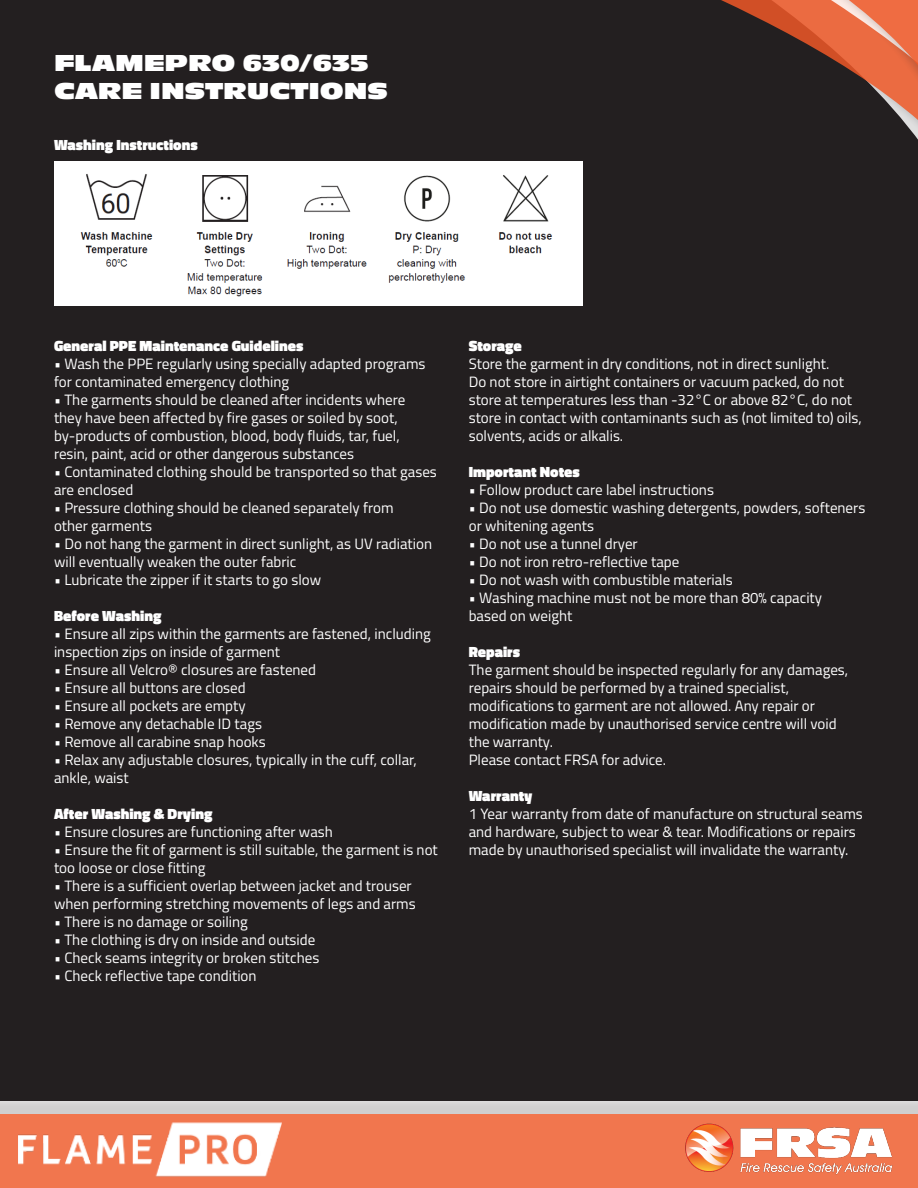
<style>
.page{position:relative;width:918px;height:1188px;background:#fff}
.page>*{position:absolute;margin:0;border:0;box-sizing:border-box;transform-origin:0 0}
.t1{font:24px "Antique Oli Nor D";color:#fff}
.t2{font:15px/18px "Titillium Web";color:#fff}
.t3{font:900 15px "Titillium Web";color:#fff}
</style>
<div class="page">
<div style="left:0;top:0;width:918px;height:1091px;background:#231f20"></div>
<div style="left:0;top:1091px;width:918px;height:97px;background:#231f20;opacity:.26"></div>
<div style="left:0;top:1114px;width:918px;height:74px;background:#f1764e"></div>
<img style="left:685px;top:1123px;width:208px;height:52px">
<div style="left:681px;top:338px;width:110px;height:205px;background:#231f20"></div>
<div style="left:717px;top:338px;width:74px;height:102px;background:#231f20"></div>
<div style="left:791px;top:338px;width:127px;height:240px;background:#231f20"></div>
<div style="left:651px;top:0;width:267px;height:337px;background:#231f20"></div>
<svg style="left:670px;top:0;width:248px;height:338px"></svg>
<img style="left:18px;top:1122px;width:263px;height:55px">
<img style="left:54px;top:162px;width:529px;height:143px">
<p class="t1" style="left:54px;top:49px;width:316px">FLAMEPRO 630/635</p>
<p class="t1" style="left:54px;top:78px;width:335px">CARE INSTRUCTIONS</p>
<p class="t3" style="left:54px;top:134px;width:145px">Washing Instructions</p>
<p class="t3" style="left:54px;top:335px;width:251px">General PPE Maintenance Guidelines</p>
<p class="t2" style="left:54px;top:354px;width:373px">• Wash the PPE regularly using specially adapted programs</p>
<p class="t2" style="left:54px;top:372px;width:237px">for contaminated emergency clothing</p>
<p class="t2" style="left:54px;top:390px;width:353px">• The garments should be cleaned after incidents where</p>
<p class="t2" style="left:54px;top:408px;width:345px">they have been affected by fire gases or soiled by soot,</p>
<p class="t2" style="left:54px;top:426px;width:347px">by-products of combustion, blood, body fluids, tar, fuel,</p>
<p class="t2" style="left:54px;top:444px;width:302px">resin, paint, acid or other dangerous substances</p>
<p class="t2" style="left:54px;top:462px;width:384px">• Contaminated clothing should be transported so that gases</p>
<p class="t2" style="left:54px;top:480px;width:81px">are enclosed</p>
<p class="t2" style="left:54px;top:498px;width:341px">• Pressure clothing should be cleaned separately from</p>
<p class="t2" style="left:54px;top:516px;width:100px">other garments</p>
<p class="t2" style="left:54px;top:534px;width:380px">• Do not hang the garment in direct sunlight, as UV radiation</p>
<p class="t2" style="left:54px;top:552px;width:244px">will eventually weaken the outer fabric</p>
<p class="t2" style="left:54px;top:570px;width:269px">• Lubricate the zipper if it starts to go slow</p>
<p class="t3" style="left:54px;top:605px;width:109px">Before Washing</p>
<p class="t2" style="left:54px;top:624px;width:378px">• Ensure all zips within the garments are fastened, including</p>
<p class="t2" style="left:54px;top:642px;width:228px">inspection zips on inside of garment</p>
<p class="t2" style="left:54px;top:660px;width:264px">• Ensure all Velcro® closures are fastened</p>
<p class="t2" style="left:54px;top:678px;width:193px">• Ensure all buttons are closed</p>
<p class="t2" style="left:54px;top:696px;width:193px">• Ensure all pockets are empty</p>
<p class="t2" style="left:54px;top:714px;width:210px">• Remove any detachable ID tags</p>
<p class="t2" style="left:54px;top:732px;width:213px">• Remove all carabine snap hooks</p>
<p class="t2" style="left:54px;top:750px;width:364px">• Relax any adjustable closures, typically in the cuff, collar,</p>
<p class="t2" style="left:54px;top:768px;width:76px">ankle, waist</p>
<p class="t3" style="left:54px;top:803px;width:160px">After Washing &amp; Drying</p>
<p class="t2" style="left:54px;top:822px;width:280px">• Ensure closures are functioning after wash</p>
<p class="t2" style="left:54px;top:840px;width:385px">• Ensure the fit of garment is still suitable, the garment is not</p>
<p class="t2" style="left:54px;top:858px;width:153px">too loose or close fitting</p>
<p class="t2" style="left:54px;top:876px;width:359px">• There is a sufficient overlap between jacket and trouser</p>
<p class="t2" style="left:54px;top:894px;width:363px">when performing stretching movements of legs and arms</p>
<p class="t2" style="left:54px;top:912px;width:195px">• There is no damage or soiling</p>
<p class="t2" style="left:54px;top:930px;width:263px">• The clothing is dry on inside and outside</p>
<p class="t2" style="left:54px;top:948px;width:267px">• Check seams integrity or broken stitches</p>
<p class="t2" style="left:54px;top:966px;width:204px">• Check reflective tape condition</p>
<p class="t3" style="left:469px;top:335px;width:55px">Storage</p>
<p class="t2" style="left:469px;top:354px;width:362px">Store the garment in dry conditions, not in direct sunlight.</p>
<p class="t2" style="left:469px;top:372px;width:377px">Do not store in airtight containers or vacuum packed, do not</p>
<p class="t2" style="left:469px;top:390px;width:385px">store at temperatures less than -32°C or above 82°C, do not</p>
<p class="t2" style="left:469px;top:408px;width:395px">store in contact with contaminants such as (not limited to) oils,</p>
<p class="t2" style="left:469px;top:426px;width:156px">solvents, acids or alkalis.</p>
<p class="t3" style="left:469px;top:461px;width:113px">Important Notes</p>
<p class="t2" style="left:469px;top:480px;width:247px">• Follow product care label instructions</p>
<p class="t2" style="left:469px;top:498px;width:398px">• Do not use domestic washing detergents, powders, softeners or whitening agents</p>
<p class="t2" style="left:469px;top:534px;width:171px">• Do not use a tunnel dryer</p>
<p class="t2" style="left:469px;top:552px;width:212px">• Do not iron retro-reflective tape</p>
<p class="t2" style="left:469px;top:570px;width:266px">• Do not wash with combustible materials</p>
<p class="t2" style="left:469px;top:588px;width:355px">• Washing machine must not be more than 80% capacity</p>
<p class="t2" style="left:469px;top:606px;width:105px">based on weight</p>
<p class="t3" style="left:469px;top:641px;width:53px">Repairs</p>
<p class="t2" style="left:469px;top:660px;width:381px">The garment should be inspected regularly for any damages,</p>
<p class="t2" style="left:469px;top:678px;width:322px">repairs should be performed by a trained specialist,</p>
<p class="t2" style="left:469px;top:696px;width:348px">modifications to garment are not allowed. Any repair or</p>
<p class="t2" style="left:469px;top:714px;width:369px">modification made by unauthorised service centre will void</p>
<p class="t2" style="left:469px;top:732px;width:86px">the warranty.</p>
<p class="t2" style="left:469px;top:750px;width:199px">Please contact FRSA for advice.</p>
<p class="t3" style="left:469px;top:785px;width:65px">Warranty</p>
<p class="t2" style="left:469px;top:804px;width:396px">1 Year warranty from date of manufacture on structural seams</p>
<p class="t2" style="left:469px;top:822px;width:389px">and hardware, subject to wear &amp; tear. Modifications or repairs</p>
<p class="t2" style="left:469px;top:840px;width:381px">made by unauthorised specialist will invalidate the warranty.</p>
</div>
